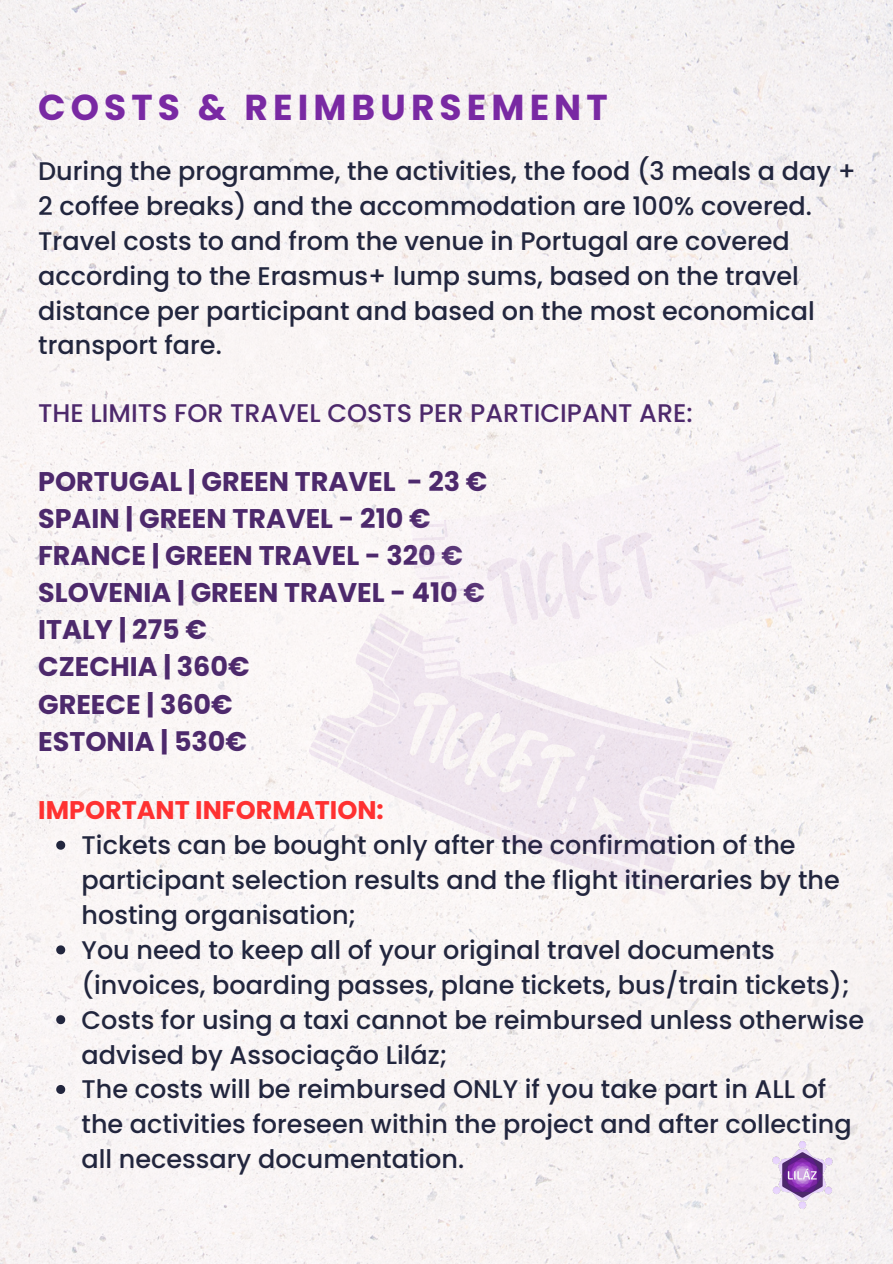
<style>
.page{position:relative;width:893px;height:1264px;background:#fff}
.page>*{position:absolute;margin:0;border:0;box-sizing:border-box;transform-origin:0 0}
.t1{font:700 36px "Poppins";letter-spacing:.14em;color:#7929a3}
.t2{font:700 27px/37.2px "Poppins";color:#4d296c}
.t3{font:500 25.5px/34.8px "Poppins";color:#22263e}
.t4{font:500 25.5px "Poppins";color:#4d296c}
.t5{font:700 25.5px "Poppins";color:#ff3131}
</style>
<div class="page">
<div style="left:0;top:0;width:892px;height:1263px;background:#f8f4f4"></div>
<img style="left:769px;top:1135px;width:70px;height:77px">
<svg style="left:56px;top:840px;width:9px;height:9px"></svg>
<svg style="left:56px;top:945px;width:9px;height:9px"></svg>
<svg style="left:56px;top:1015px;width:9px;height:9px"></svg>
<svg style="left:56px;top:1084px;width:9px;height:9px"></svg>
<svg style="left:309px;top:615px;width:423px;height:276px;fill:#faf5f5"></svg>
<svg style="left:344px;top:643px;width:348px;height:228px;fill:#f1e7f0"></svg>
<svg style="left:409px;top:437px;width:394px;height:242px;fill:#f9f5f5"></svg>
<svg style="left:411px;top:443px;width:391px;height:232px;fill:#f9f4f5"></svg>
<svg style="left:444px;top:460px;width:327px;height:202px;fill:#f8f2f5"></svg>
<h1 class="t1" style="left:38px;top:82px;width:571px">COSTS &amp; REIMBURSEMENT</h1>
<p class="t3" style="left:38px;top:154px;width:819px">During the programme, the activities, the food (3 meals a day + 2 coffee breaks) and the accommodation are 100% covered.<br>Travel costs to and from the venue in Portugal are covered according to the Erasmus+ lump sums, based on the travel distance per participant and based on the most economical transport fare.</p>
<p class="t4" style="left:38px;top:395px;width:656px">THE LIMITS FOR TRAVEL COSTS PER PARTICIPANT ARE:</p>
<p class="t2" style="left:38px;top:462px;width:450px">PORTUGAL | GREEN TRAVEL - 23 €<br>SPAIN | GREEN TRAVEL - 210 €<br>FRANCE | GREEN TRAVEL - 320 €<br>SLOVENIA | GREEN TRAVEL - 410 €<br>ITALY | 275 €<br>CZECHIA | 360€<br>GREECE | 360€<br>ESTONIA | 530€</p>
<p class="t5" style="left:38px;top:792px;width:347px">IMPORTANT INFORMATION:</p>
<p class="t3" style="left:82px;top:827px;width:784px">Tickets can be bought only after the confirmation of the participant selection results and the flight itineraries by the hosting organisation;<br>You need to keep all of your original travel documents (invoices, boarding passes, plane tickets, bus/train tickets); Costs for using a taxi cannot be reimbursed unless otherwise advised by Associação Liláz;<br>The costs will be reimbursed ONLY if you take part in ALL of the activities foreseen within the project and after collecting all necessary documentation.</p>
</div>
